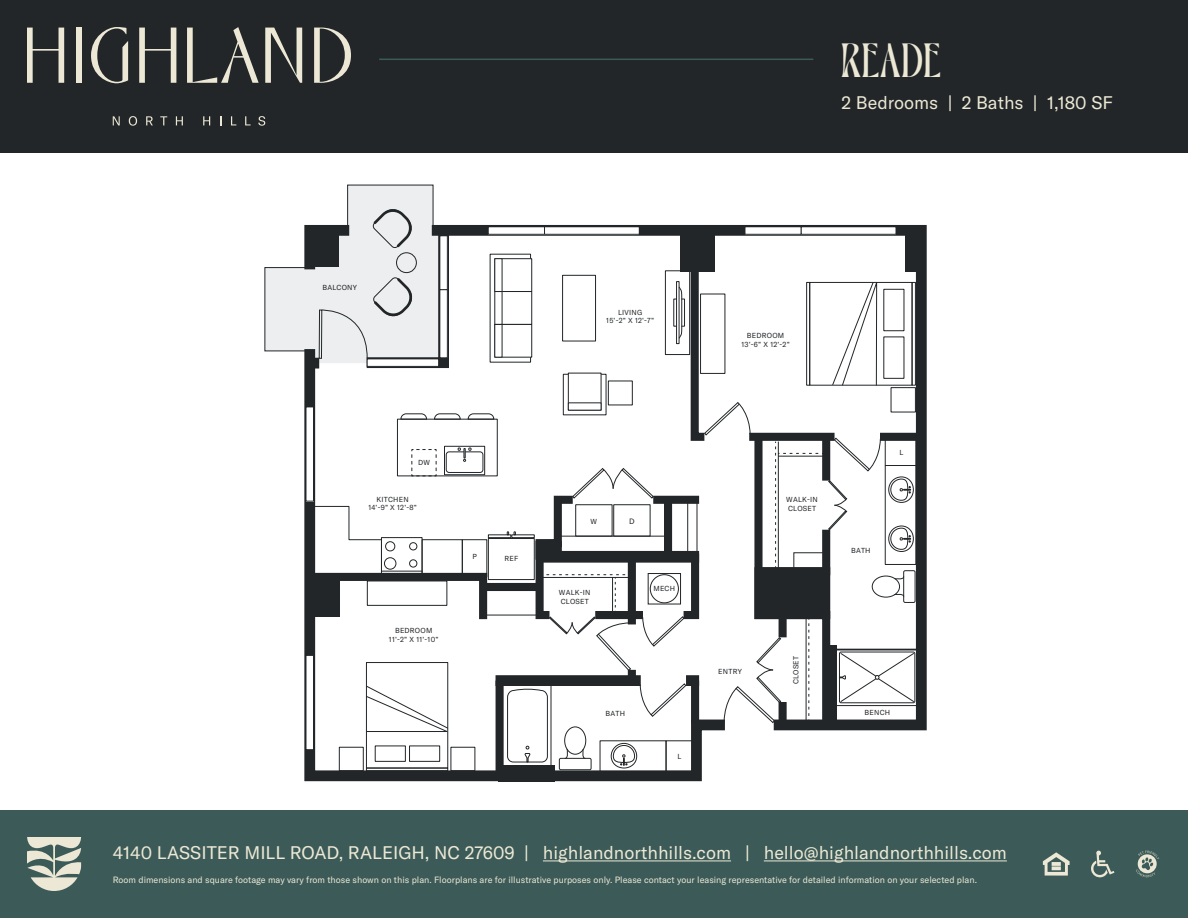
<style>
.page{position:relative;width:1188px;height:918px;background:#fff}
.page>*{position:absolute;margin:0;border:0;box-sizing:border-box;transform-origin:0 0}
.t1{font:500 condensed 48px "Dahlia";letter-spacing:.03em;color:#ece8d5}
.t2{font:18px "GT America";color:#ece8d5}
.t3{font:9px "GT America";color:#ece8d5}
.t4{font:7.65px "GT America";color:#222628}
.t5{font:7.2px/8.7px "GT America";letter-spacing:.03em;color:#222628;text-align:center}
</style>
<div class="page">
<div style="left:0;top:0;width:1188px;height:153px;background:#222628"></div>
<div style="left:0;top:810px;width:1188px;height:108px;background:#3c5b58"></div>
<hr style="left:543px;top:860px;width:188px;height:1px;background:#ece8d5">
<hr style="left:764px;top:860px;width:243px;height:1px;background:#ece8d5">
<svg style="left:1043px;top:852px;width:27px;height:24px"></svg>
<svg style="left:1091px;top:851px;width:23px;height:27px"></svg>
<svg style="left:1136px;top:851px;width:23px;height:26px"></svg>
<svg style="left:113px;top:116px;width:7px;height:9px"></svg>
<svg style="left:129px;top:116px;width:8px;height:10px"></svg>
<svg style="left:146px;top:116px;width:7px;height:9px"></svg>
<svg style="left:160px;top:116px;width:7px;height:9px"></svg>
<svg style="left:176px;top:116px;width:7px;height:9px"></svg>
<svg style="left:203px;top:116px;width:7px;height:9px"></svg>
<svg style="left:231px;top:116px;width:5px;height:9px"></svg>
<svg style="left:245px;top:116px;width:6px;height:9px"></svg>
<svg style="left:258px;top:116px;width:7px;height:10px"></svg>
<svg style="left:27px;top:28px;width:37px;height:55px"></svg>
<div style="left:76px;top:28px;width:6px;height:55px;background:#ece8d5"></div>
<svg style="left:91px;top:27px;width:37px;height:56px"></svg>
<svg style="left:139px;top:28px;width:37px;height:55px"></svg>
<svg style="left:187px;top:27px;width:72px;height:56px"></svg>
<svg style="left:265px;top:28px;width:37px;height:55px"></svg>
<svg style="left:314px;top:28px;width:37px;height:55px"></svg>
<svg style="left:27px;top:837px;width:54px;height:54px"></svg>
<hr style="left:379px;top:59px;width:434px;height:1px;background:#3c5b58">
<svg style="left:304px;top:373px;width:398px;height:409px"></svg>
<svg style="left:421px;top:225px;width:506px;height:511px"></svg>
<div style="left:496px;top:681px;width:8px;height:92px;background:#222628"></div>
<div style="left:483px;top:583px;width:56px;height:8px;background:#222628"></div>
<div style="left:880px;top:433px;width:41px;height:8px;background:#222628"></div>
<div style="left:496px;top:675px;width:145px;height:11px;background:#222628"></div>
<div style="left:488px;top:227px;width:57px;height:7px;background:#fff"></div>
<div style="left:488px;top:226px;width:57px;height:9px;border:1px solid #222628"></div>
<div style="left:306px;top:407px;width:8px;height:94px;background:#fff"></div>
<div style="left:306px;top:406px;width:8px;height:96px;border:1px solid #222628"></div>
<div style="left:306px;top:655px;width:8px;height:95px;background:#fff"></div>
<div style="left:306px;top:655px;width:8px;height:95px;border:1px solid #222628"></div>
<div style="left:545px;top:227px;width:94px;height:7px;background:#fff"></div>
<div style="left:544px;top:226px;width:96px;height:9px;border:1px solid #222628"></div>
<div style="left:745px;top:227px;width:56px;height:7px;background:#fff"></div>
<div style="left:745px;top:226px;width:57px;height:9px;border:1px solid #222628"></div>
<div style="left:801px;top:227px;width:95px;height:7px;background:#fff"></div>
<div style="left:801px;top:226px;width:95px;height:9px;border:1px solid #222628"></div>
<hr style="left:551px;top:682px;width:1px;height:86px;background:#222628">
<div style="left:891px;top:387px;width:25px;height:25px;border:1px solid #222628"></div>
<div style="left:912px;top:282px;width:4px;height:104px;border:1px solid #222628"></div>
<div style="left:409px;top:746px;width:31px;height:16px;border:1px solid #222628"></div>
<div style="left:375px;top:746px;width:31px;height:16px;border:1px solid #222628"></div>
<div style="left:366px;top:662px;width:82px;height:106px;border:1px solid #222628"></div>
<svg style="left:366px;top:685px;width:84px;height:47px"></svg>
<div style="left:366px;top:768px;width:82px;height:3px;border:1px solid #222628"></div>
<div style="left:339px;top:747px;width:25px;height:24px;border:1px solid #222628"></div>
<div style="left:451px;top:747px;width:24px;height:24px;border:1px solid #222628"></div>
<svg style="left:502px;top:325px;width:5px;height:33px"></svg>
<div style="left:494px;top:324px;width:8px;height:34px;background:#fff;border:1px solid #222628"></div>
<div style="left:495px;top:292px;width:37px;height:32px;background:linear-gradient(to bottom,#fff,#fff)"></div>
<div style="left:494px;top:291px;width:38px;height:34px;border:1px solid #222628"></div>
<div style="left:495px;top:292px;width:7px;height:32px;background:#fff"></div>
<svg style="left:502px;top:258px;width:5px;height:34px"></svg>
<div style="left:494px;top:258px;width:8px;height:34px;background:#fff;border:1px solid #222628"></div>
<div style="left:444px;top:446px;width:41px;height:29px;border:1px solid #222628"></div>
<div style="left:446px;top:452px;width:37px;height:21px;border:1px solid #222628;border-radius:3px"></div>
<svg style="left:458px;top:448px;width:13px;height:14px"></svg>
<hr style="left:837px;top:705px;width:81px;height:1px;background:#222628">
<hr style="left:834px;top:649px;width:85px;height:1px;background:#222628">
<svg style="left:264px;top:184px;width:190px;height:189px"></svg>
<hr style="left:485px;top:615px;width:52px;height:1px;background:#222628">
<svg style="left:467px;top:413px;width:28px;height:6px"></svg>
<svg style="left:434px;top:413px;width:27px;height:6px"></svg>
<svg style="left:400px;top:413px;width:27px;height:6px"></svg>
<div style="left:397px;top:419px;width:101px;height:57px;border:1px solid #222628"></div>
<div style="left:903px;top:570px;width:12px;height:33px;border:1px solid #222628"></div>
<div style="left:600px;top:740px;width:66px;height:32px;border:1px solid #222628"></div>
<div style="left:611px;top:743px;width:26px;height:25px;border:1px solid #222628;border-radius:50%"></div>
<div style="left:666px;top:740px;width:27px;height:32px;border:1px solid #222628"></div>
<div style="left:559px;top:758px;width:32px;height:12px;border:1px solid #222628"></div>
<svg style="left:304px;top:506px;width:187px;height:121px"></svg>
<div style="left:488px;top:534px;width:23px;height:4px;border:1px solid #222628"></div>
<svg style="left:507px;top:253px;width:407px;height:513px"></svg>
<div style="left:488px;top:538px;width:47px;height:42px;border:1px solid #222628"></div>
<svg style="left:411px;top:449px;width:26px;height:28px"></svg>
<p class="t1" style="left:842px;top:32px;width:100px">READE</p>
<p class="t2" style="left:842px;top:92px;width:273px">2 Bedrooms | 2 Baths | 1,180 SF</p>
<p class="t5" style="left:322px;top:283px;width:36px">BALCONY</p>
<p class="t5" style="left:606px;top:308px;width:49px">LIVING<br>15’-2” X 12’-7”</p>
<p class="t5" style="left:741px;top:331px;width:50px">BEDROOM<br>13’-6” X 12’-2”</p>
<p class="t5" style="left:418px;top:458px;width:13px">DW</p>
<p class="t5" style="left:368px;top:495px;width:50px">KITCHEN<br>14’-9” X 12’-8”</p>
<p class="t5" style="left:389px;top:626px;width:51px">BEDROOM<br>11’-2” X 11’-10”</p>
<p class="t5" style="left:472px;top:553px;width:6px">P</p>
<p class="t5" style="left:504px;top:554px;width:15px">REF</p>
<p class="t5" style="left:591px;top:517px;width:8px">W</p>
<p class="t4" style="left:629px;top:517px;width:7px">D</p>
<p class="t5" style="left:559px;top:589px;width:33px;text-align:left">WALK-IN<br>CLOSET</p>
<p class="t5" style="left:653px;top:584px;width:23px">MECH</p>
<p class="t5" style="left:605px;top:709px;width:21px">BATH</p>
<p class="t5" style="left:677px;top:752px;width:5px">L</p>
<p class="t5" style="left:718px;top:667px;width:25px">ENTRY</p>
<p class="t5" style="left:786px;top:496px;width:33px;text-align:left">WALK-IN<br>CLOSET</p>
<p class="t5" style="left:899px;top:448px;width:5px">L</p>
<p class="t5" style="left:851px;top:547px;width:21px">BATH</p>
<p class="t5" style="left:792px;top:684px;width:30px;rotate:-90deg">CLOSET</p>
<p class="t5" style="left:865px;top:708px;width:27px">BENCH</p>
<h2 class="t2" style="left:113px;top:842px;width:896px">4140 LASSITER MILL ROAD, RALEIGH, NC 27609 | highlandnorthhills.com | hello@highlandnorthhills.com</h2>
<p class="t3" style="left:113px;top:875px;width:866px">Room dimensions and square footage may vary from those shown on this plan. Floorplans are for illustrative purposes only. Please contact your leasing representative for detailed information on your selected plan.</p>
</div>
